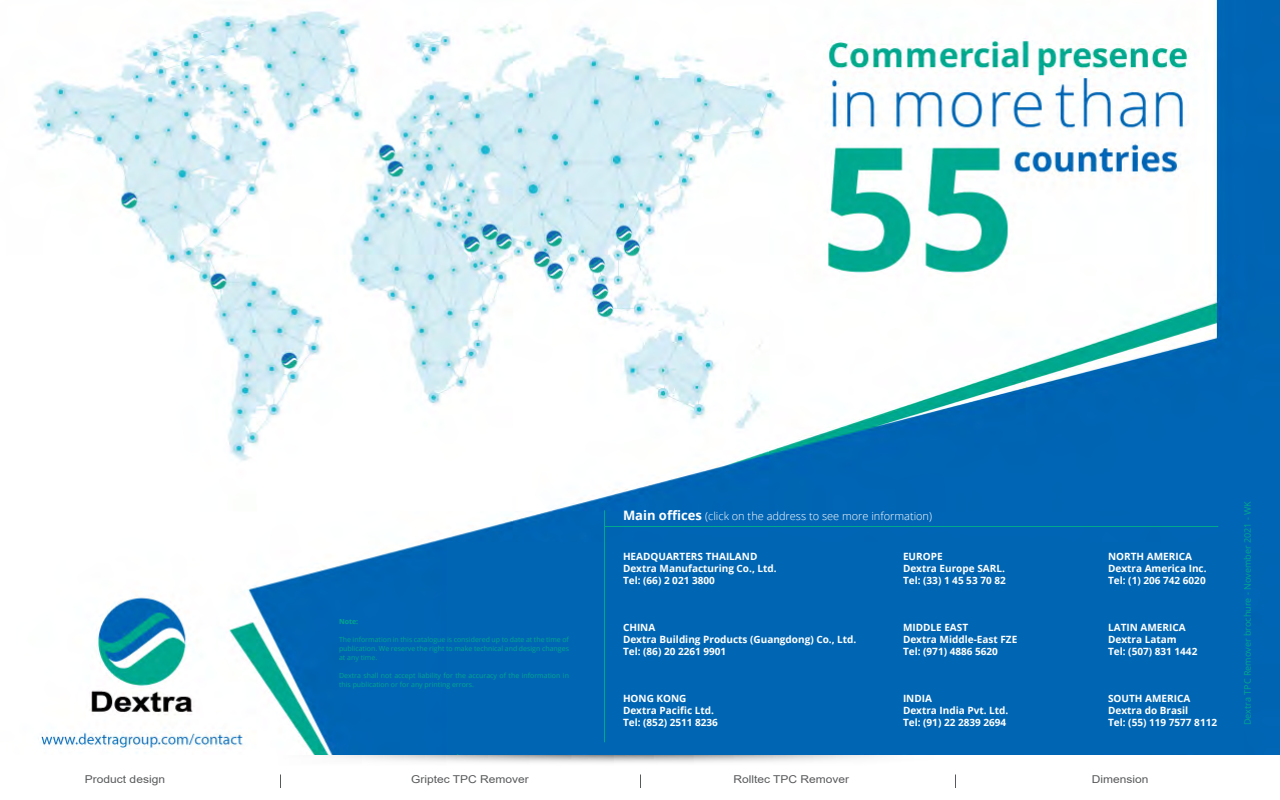
<style>
.page{position:relative;width:1280px;height:800px;background:#fff}
.page>*{position:absolute;margin:0;border:0;box-sizing:border-box;transform-origin:0 0}
.t1{font:300 11px "Open Sans";color:#fff}
.t2{font:10.8px "Arial";color:#58595b;scale:1.11 1}
.t3{font:700 10px/12px "Open Sans";color:#fff}
.t4{font:9px "Open Sans";color:#00a88e}
.t5{font:7px/9px "Open Sans";color:#00a88e;text-align:justify}
.t6{font:700 7px "Open Sans";color:#00a88e}
.s1{font-weight:700;font-size:13px}
</style>
<div class="page">
<img style="left:33px;top:0;width:1247px;height:755px">
<div style="left:447px;top:542px;width:797px;height:212px;background:#0066b3"></div>
<hr style="left:604px;top:510px;width:1px;height:232px;background:#00a88e">
<hr style="left:604px;top:526px;width:614px;height:1px;background:#00a88e">
<svg style="left:280px;top:775px;width:1px;height:13px"></svg>
<svg style="left:640px;top:775px;width:1px;height:13px"></svg>
<svg style="left:955px;top:775px;width:1px;height:13px"></svg>
<p class="t6" style="left:339px;top:617px;width:21px">Note:</p>
<p class="t5" style="left:339px;top:635px;width:232px">The information in this catalogue is considered up to date at the time of publication. We reserve the right to make technical and design changes at any time.</p>
<p class="t5" style="left:339px;top:671px;width:232px">Dextra shall not accept liability for the accuracy of the information in this publication or for any printing errors.</p>
<p class="t1" style="left:623px;top:508px;width:311px"><span class="s1">Main offices</span> (click on the address to see more information)</p>
<p class="t3" style="left:623px;top:550px;width:155px">HEADQUARTERS THAILAND<br>Dextra Manufacturing Co., Ltd.<br>Tel: (66) 2 021 3800</p>
<p class="t3" style="left:903px;top:550px;width:104px">EUROPE<br>Dextra Europe SARL.<br>Tel: (33) 1 45 53 70 82</p>
<p class="t3" style="left:1108px;top:550px;width:100px">NORTH AMERICA<br>Dextra America Inc.<br>Tel: (1) 206 742 6020</p>
<p class="t3" style="left:623px;top:621px;width:235px">CHINA<br>Dextra Building Products (Guangdong) Co., Ltd.<br>Tel: (86) 20 2261 9901</p>
<p class="t3" style="left:903px;top:621px;width:116px">MIDDLE EAST<br>Dextra Middle-East FZE<br>Tel: (971) 4886 5620</p>
<p class="t3" style="left:1108px;top:621px;width:91px">LATIN AMERICA<br>Dextra Latam<br>Tel: (507) 831 1442</p>
<p class="t3" style="left:623px;top:692px;width:96px">HONG KONG<br>Dextra Pacific Ltd.<br>Tel: (852) 2511 8236</p>
<p class="t3" style="left:903px;top:692px;width:107px">INDIA<br>Dextra India Pvt. Ltd.<br>Tel: (91) 22 2839 2694</p>
<p class="t3" style="left:1108px;top:692px;width:111px">SOUTH AMERICA<br>Dextra do Brasil<br>Tel: (55) 119 7577 8112</p>
<p class="t2" style="left:85px;top:772px;width:74px">Product design</p>
<p class="t2" style="left:411px;top:772px;width:108px">Griptec TPC Remover</p>
<p class="t2" style="left:733px;top:772px;width:106px">Rolltec TPC Remover</p>
<p class="t2" style="left:1092px;top:772px;width:53px">Dimension</p>
<p class="t4" style="left:1241px;top:725px;width:225px;rotate:-90deg">Dextra TPC Remover brochure - November 2021 - WK</p>
</div>
